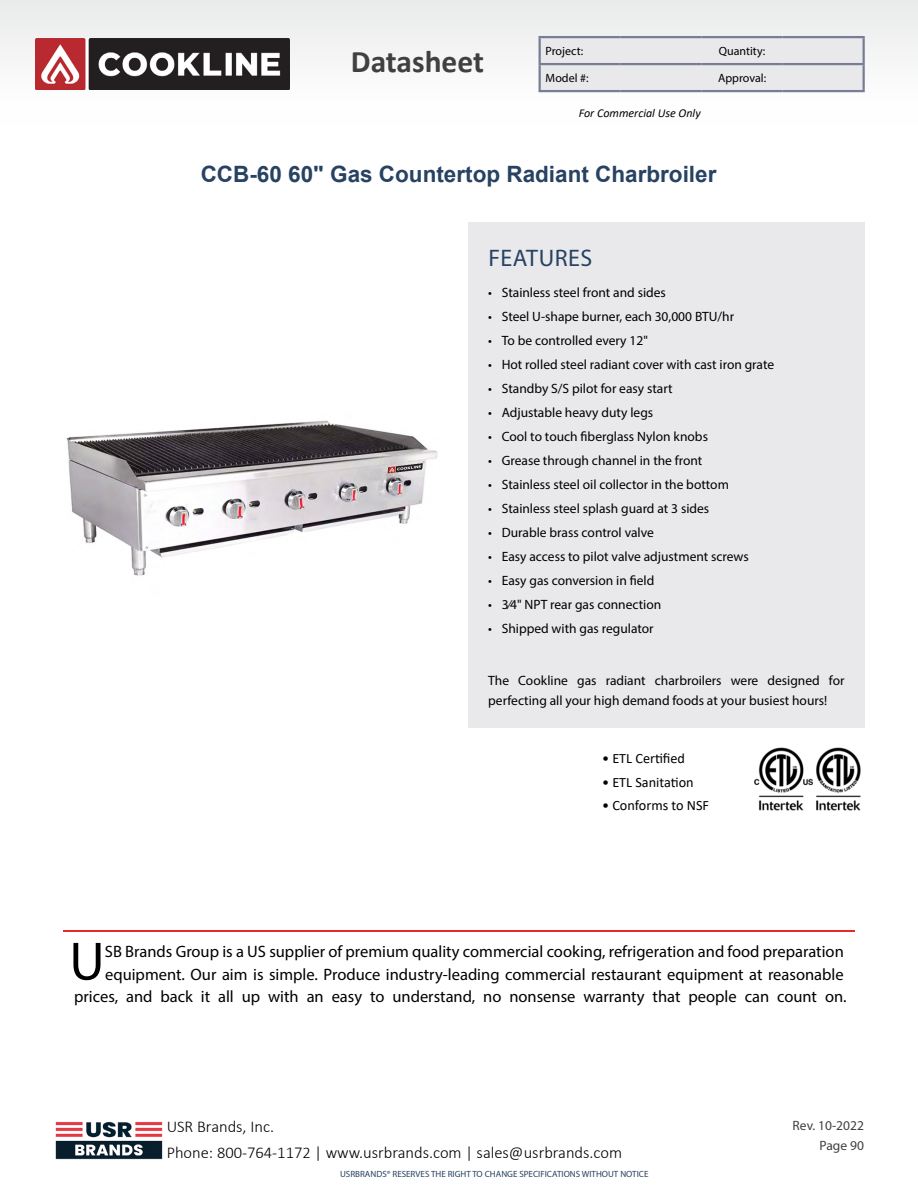
<style>
.page{position:relative;width:918px;height:1188px;background:#fff}
.page>*{position:absolute;margin:0;border:0;box-sizing:border-box;transform-origin:0 0}
.t1{font:54.45px "Myriad Pro";color:#000}
.t2{font:700 31.5px "Calibri";color:#404042}
.t3{font:24px "Myriad Pro";letter-spacing:.02em;color:#274262}
.t4{font:700 22.5px "Arial";color:#274262}
.t5{font:16.5px/22.5px "Myriad Pro";color:#000;text-align:right}
.t6{font:300 16.5px/25.5px "Calibri";color:#000}
.t7{font:14.25px "Calibri";color:#000}
.t8{font:13.5px/19.5px "Myriad Pro";color:#000}
.t9{font:13.5px/19.5px "Myriad Pro";color:#404042;text-align:right}
.t10{font:12px "Myriad Pro";color:#000}
.t11{font:italic 12px "Calibri";color:#000}
.t12{font:9px "Myriad Pro";color:#274262}
</style>
<div class="page">
<hr style="left:63px;top:930px;width:792px;height:2px;background:#eb2924">
<img style="left:55px;top:1121px;width:108px;height:39px">
<img style="left:754px;top:747px;width:107px;height:64px">
<div style="left:468px;top:222px;width:397px;height:505px;background:#e9e9ec"></div>
<img style="left:66px;top:420px;width:372px;height:156px">
<div style="left:0;top:0;width:918px;height:124px;background:#f5f5f5"></div>
<div style="left:541px;top:38px;width:322px;height:52px;background:#e9e9ec"></div>
<hr style="left:539px;top:36px;width:82px;height:2px;background:#777d95">
<hr style="left:539px;top:38px;width:2px;height:25px;background:#777d95">
<hr style="left:621px;top:36px;width:81px;height:2px;background:#777d95">
<hr style="left:702px;top:36px;width:81px;height:2px;background:#777d95">
<hr style="left:783px;top:36px;width:82px;height:2px;background:#777d95">
<hr style="left:863px;top:38px;width:2px;height:25px;background:#777d95">
<hr style="left:539px;top:63px;width:82px;height:2px;background:#777d95">
<hr style="left:539px;top:65px;width:2px;height:25px;background:#777d95">
<hr style="left:621px;top:63px;width:81px;height:2px;background:#777d95">
<hr style="left:702px;top:63px;width:81px;height:2px;background:#777d95">
<hr style="left:783px;top:63px;width:82px;height:2px;background:#777d95">
<hr style="left:863px;top:65px;width:2px;height:25px;background:#777d95">
<hr style="left:539px;top:90px;width:82px;height:2px;background:#777d95">
<hr style="left:621px;top:90px;width:81px;height:2px;background:#777d95">
<hr style="left:702px;top:90px;width:81px;height:2px;background:#777d95">
<hr style="left:783px;top:90px;width:82px;height:2px;background:#777d95">
<img style="left:36px;top:39px;width:254px;height:50px">
<h2 class="t2" style="left:351px;top:40px;width:135px">Datasheet</h2>
<p class="t10" style="left:546px;top:43px;width:39px">Project:</p>
<p class="t10" style="left:719px;top:43px;width:48px">Quantity:</p>
<p class="t10" style="left:546px;top:70px;width:44px">Model #:</p>
<p class="t10" style="left:718px;top:70px;width:50px">Approval:</p>
<p class="t11" style="left:579px;top:104px;width:123px">For Commercial Use Only</p>
<h3 class="t4" style="left:201px;top:158px;width:517px">CCB-60 60" Gas Countertop Radiant Charbroiler</h3>
<h3 class="t3" style="left:488px;top:243px;width:105px">FEATURES</h3>
<p class="t8" style="left:488px;top:282px;width:179px">• Stainless steel front and sides</p>
<p class="t8" style="left:488px;top:306px;width:247px">• Steel U-shape burner, each 30,000 BTU/hr</p>
<p class="t8" style="left:488px;top:330px;width:161px">• To be controlled every 12"</p>
<p class="t8" style="left:488px;top:354px;width:288px">• Hot rolled steel radiant cover with cast iron grate</p>
<p class="t8" style="left:488px;top:378px;width:186px">• Standby S/S pilot for easy start</p>
<p class="t8" style="left:488px;top:402px;width:166px">• Adjustable heavy duty legs</p>
<p class="t8" style="left:488px;top:426px;width:221px">• Cool to touch fiberglass Nylon knobs</p>
<p class="t8" style="left:488px;top:450px;width:216px">• Grease through channel in the front</p>
<p class="t8" style="left:488px;top:474px;width:242px">• Stainless steel oil collector in the bottom</p>
<p class="t8" style="left:488px;top:498px;width:223px">• Stainless steel splash guard at 3 sides</p>
<p class="t8" style="left:488px;top:522px;width:167px">• Durable brass control valve</p>
<p class="t8" style="left:488px;top:546px;width:262px">• Easy access to pilot valve adjustment screws</p>
<p class="t8" style="left:488px;top:570px;width:168px">• Easy gas conversion in field</p>
<p class="t8" style="left:488px;top:594px;width:174px">• 3⁄4" NPT rear gas connection</p>
<p class="t8" style="left:488px;top:618px;width:167px">• Shipped with gas regulator</p>
<p class="t8" style="left:488px;top:671px;width:358px">The Cookline gas radiant charbroilers were designed for perfecting all your high demand foods at your busiest hours!</p>
<p class="t7" style="left:602px;top:748px;width:85px">• ETL Certified</p>
<p class="t7" style="left:602px;top:772px;width:93px">• ETL Sanitation</p>
<p class="t7" style="left:602px;top:796px;width:109px">• Conforms to NSF</p>
<h1 class="t1" style="left:69px;top:928px;width:37px">U</h1>
<p class="t5" style="left:74px;top:940px;width:774px">SB Brands Group is a US supplier of premium quality commercial cooking, refrigeration and food preparation equipment. Our aim is simple. Produce industry-leading commercial restaurant equipment at reasonable prices, and back it all up with an easy to understand, no nonsense warranty that people can count on.</p>
<p class="t6" style="left:167px;top:1114px;width:457px">USR Brands, Inc.<br>Phone: 800-764-1172 | www.usrbrands.com | sales@usrbrands.com</p>
<p class="t9" style="left:793px;top:1116px;width:73px">Rev. 10-2022<br>Page 90</p>
<p class="t12" style="left:340px;top:1169px;width:310px">USRBRANDS® RESERVES THE RIGHT TO CHANGE SPECIFICATIONS WITHOUT NOTICE</p>
</div>
